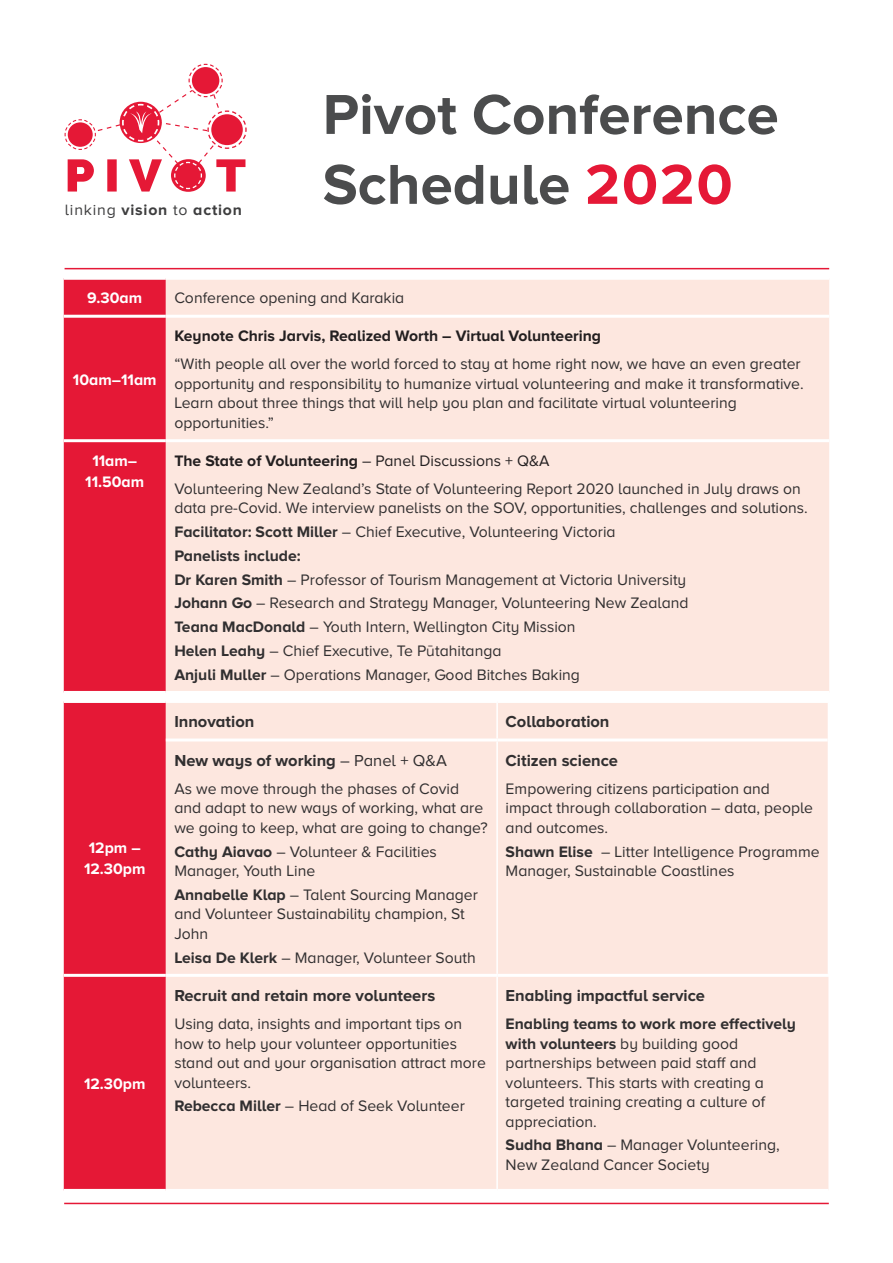
<style>
.page{position:relative;width:893px;height:1263px;background:#fff}
.page>*{position:absolute;margin:0;border:0;box-sizing:border-box;transform-origin:0 0}
.t1{font:700 58.2px "Proxima Nova A";color:#4b4c4d}
.t2{font:700 16.5px "Proxima Nova A";color:#312f30}
.t3{font:15.75px/19.5px "Proxima Nova A";color:#312f30}
.t4{font:700 15.75px "Proxima Nova A";color:#231f20}
.t5{font:700 15.75px/21px "Proxima Nova A";color:#fff;text-align:center}
.t6{font:700 15.75px "Proxima Nova A";color:#312f30}
.t7{font:700 15.45px "Proxima Nova A";letter-spacing:.05em;color:#3e3e3f}
.s1{font-weight:400}
.s2{color:#e51836}
.s3{font-weight:700}
.s4{font-family:"Avenir"}
</style>
<div class="page">
<svg style="left:64px;top:63px;width:183px;height:129px"></svg>
<hr style="left:65px;top:268px;width:764px;height:1px;background:#e51836">
<div style="left:64px;top:280px;width:102px;height:411px;background:#e51836"></div>
<div style="left:166px;top:280px;width:663px;height:411px;background:#fde7df"></div>
<hr style="left:64px;top:439px;width:102px;height:3px;background:#fff">
<hr style="left:166px;top:439px;width:663px;height:3px;background:#fff">
<hr style="left:64px;top:315px;width:102px;height:3px;background:#fff">
<hr style="left:166px;top:315px;width:663px;height:3px;background:#fff">
<div style="left:64px;top:703px;width:102px;height:486px;background:#e51836"></div>
<div style="left:166px;top:703px;width:662px;height:486px;background:#fde7df"></div>
<hr style="left:497px;top:974px;width:332px;height:3px;background:#fff">
<hr style="left:496px;top:703px;width:2px;height:35px;background:#fff">
<hr style="left:496px;top:741px;width:2px;height:233px;background:#fff">
<hr style="left:496px;top:977px;width:2px;height:212px;background:#fff">
<hr style="left:64px;top:974px;width:102px;height:3px;background:#fff">
<hr style="left:166px;top:974px;width:331px;height:3px;background:#fff">
<hr style="left:166px;top:738px;width:331px;height:3px;background:#fff">
<hr style="left:497px;top:738px;width:331px;height:3px;background:#fff">
<hr style="left:64px;top:1203px;width:765px;height:1px;background:#e51836">
<p class="t7" style="left:65px;top:201px;width:179px"><span class="s1">linking</span> vision <span class="s1">to</span> action</p>
<p class="t1" style="left:323px;top:81px;width:458px">Pivot Conference</p>
<p class="t1" style="left:323px;top:151px;width:411px">Schedule <span class="s2">2020</span></p>
<p class="t5" style="left:87px;top:287px;width:56px">9.30am</p>
<p class="t3" style="left:174px;top:288px;width:231px">Conference opening and Karakia</p>
<p class="t5" style="left:73px;top:369px;width:85px">10am–11am</p>
<p class="t4" style="left:174px;top:327px;width:428px">Keynote Chris Jarvis, Realized Worth – Virtual Volunteering</p>
<p class="t3" style="left:174px;top:354px;width:631px">“With people all over the world forced to stay at home right now, we have an even greater opportunity and responsibility to humanize virtual volunteering and make it transformative.<br>Learn about three things that will help you plan and facilitate virtual volunteering opportunities.”</p>
<p class="t5" style="left:85px;top:450px;width:60px">11am–<br>11.50am</p>
<p class="t4" style="left:174px;top:452px;width:377px">The State of Volunteering <span class="s1">– Panel Discussions + Q&amp;A</span></p>
<p class="t3" style="left:174px;top:479px;width:635px">Volunteering New Zealand’s State of Volunteering Report 2020 launched in July draws on data pre-Covid. We interview panelists on the SOV, opportunities, challenges and solutions.</p>
<p class="t3" style="left:174px;top:522px;width:443px"><span class="s3">Facilitator: Scott Miller</span> – Chief Executive, Volunteering Victoria</p>
<p class="t6" style="left:174px;top:547px;width:128px">Panelists include:</p>
<p class="t3" style="left:174px;top:569px;width:513px"><span class="s3">Dr Karen Smith</span> – Professor of Tourism Management at Victoria University</p>
<p class="t3" style="left:174px;top:593px;width:516px"><span class="s3">Johann Go</span> – Research and Strategy Manager, Volunteering New Zealand</p>
<p class="t3" style="left:174px;top:617px;width:403px"><span class="s3">Teana MacDonald</span> – Youth Intern, Wellington City Mission</p>
<p class="t3" style="left:174px;top:641px;width:329px"><span class="s3">Helen Leahy</span> – Chief Executive, Te P<span class="s4">ū</span>tahitanga</p>
<p class="t3" style="left:174px;top:664px;width:407px"><span class="s3">Anjuli Muller</span> – Operations Manager, Good Bitches Baking</p>
<p class="t2" style="left:174px;top:712px;width:82px">Innovation</p>
<p class="t2" style="left:506px;top:712px;width:105px">Collaboration</p>
<p class="t5" style="left:84px;top:837px;width:63px">12pm –<br>12.30pm</p>
<p class="t5" style="left:84px;top:1073px;width:63px">12.30pm</p>
<p class="t2" style="left:174px;top:751px;width:274px">New ways of working <span class="s1">– Panel + Q&amp;A</span></p>
<p class="t3" style="left:174px;top:779px;width:315px">As we move through the phases of Covid and adapt to new ways of working, what are we going to keep, what are going to change?</p>
<p class="t3" style="left:174px;top:841px;width:264px"><span class="s3">Cathy Aiavao</span> – Volunteer &amp; Facilities<br>Manager, Youth Line</p>
<p class="t3" style="left:174px;top:885px;width:305px"><span class="s3">Annabelle Klap</span> – Talent Sourcing Manager and Volunteer Sustainability champion, St<br>John</p>
<p class="t3" style="left:174px;top:947px;width:303px"><span class="s3">Leisa De Klerk</span> – Manager, Volunteer South</p>
<p class="t2" style="left:174px;top:986px;width:262px">Recruit and retain more volunteers</p>
<p class="t3" style="left:174px;top:1014px;width:313px">Using data, insights and important tips on how to help your volunteer opportunities stand out and your organisation attract more volunteers.</p>
<p class="t3" style="left:174px;top:1096px;width:292px"><span class="s3">Rebecca Miller</span> – Head of Seek Volunteer</p>
<p class="t2" style="left:506px;top:751px;width:114px">Citizen science</p>
<p class="t3" style="left:506px;top:779px;width:309px">Empowering citizens participation and impact through collaboration – data, people and outcomes.</p>
<p class="t3" style="left:506px;top:841px;width:315px"><span class="s3">Shawn Elise</span> – Litter Intelligence Programme<br>Manager, Sustainable Coastlines</p>
<p class="t2" style="left:506px;top:986px;width:201px">Enabling impactful service</p>
<p class="t3" style="left:506px;top:1014px;width:292px"><span class="s3">Enabling teams to work more effectively with volunteers</span> by building good partnerships between paid staff and volunteers. This starts with creating a targeted training creating a culture of appreciation.</p>
<p class="t3" style="left:506px;top:1135px;width:276px"><span class="s3">Sudha Bhana</span> – Manager Volunteering,<br>New Zealand Cancer Society</p>
</div>
